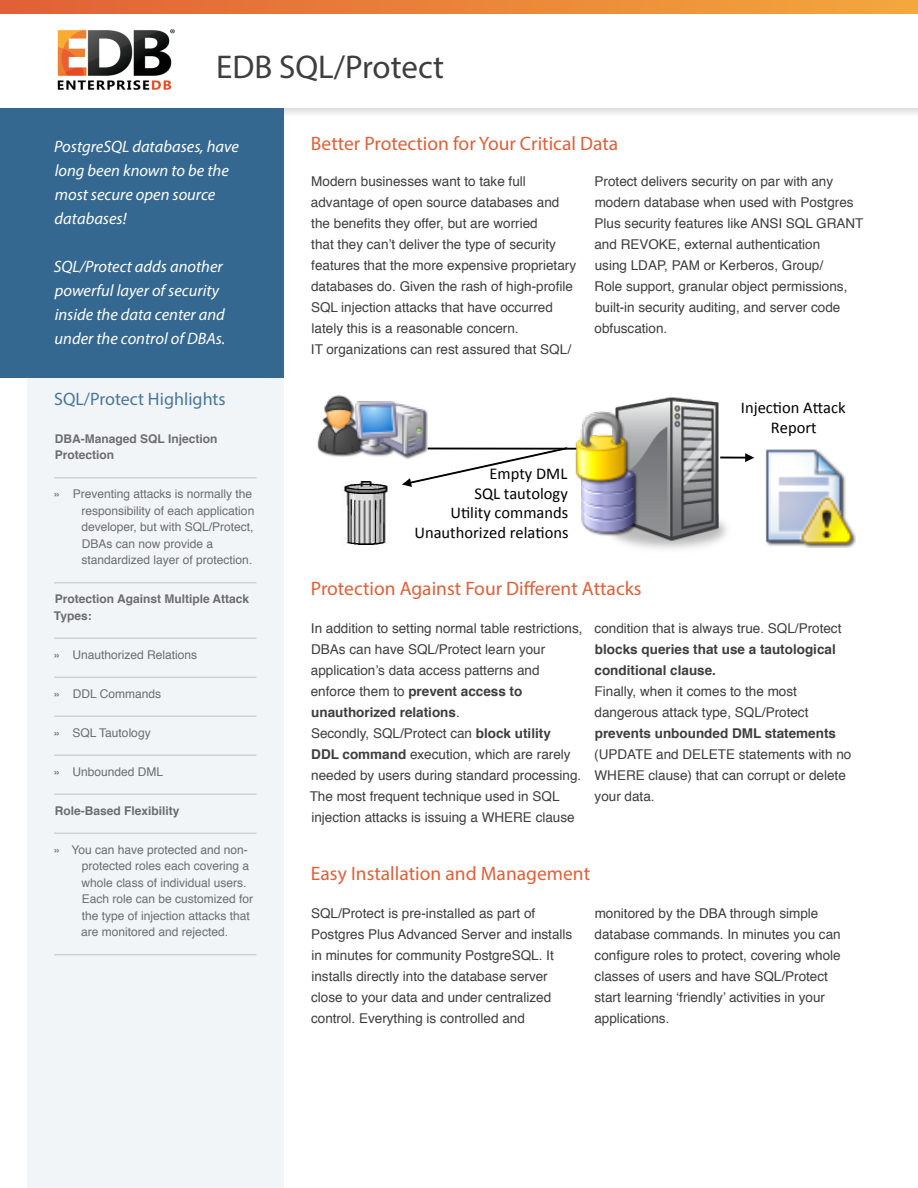
<style>
.page{position:relative;width:918px;height:1188px;background:#fff}
.page>*{position:absolute;margin:0;border:0;box-sizing:border-box;transform-origin:0 0}
.t1{font:33px "Myriad Pro";color:#3e3e3f}
.t2{font:19.5px "Myriad Pro";color:#e15f37}
.t3{font:18px "Myriad Pro";color:#49779c}
.quote{font:italic 16.5px/24px "Myriad Pro";color:#fff}
.t4{font:16.5px/19.5px "Calibri";color:#000;text-align:right}
.Body{font:13.5px/21px "Helvetica";color:#3e3e3f}
.Body__no_columns{font:13.5px/21px "Helvetica";color:#3e3e3f}
.Body-2{font:700 13.5px/21px "Helvetica";color:#3e3e3f}
.t5{font:12px/16.5px "Helvetica";color:#6c6d70}
.sidebar{font:700 12px/16.5px "Helvetica";color:#6c6d70}
.s1{font-weight:700}
.s2{font-weight:400}
</style>
<div class="page">
<div style="left:27px;top:108px;width:257px;height:1080px;background:#f1f5f7"></div>
<img style="left:57px;top:29px;width:118px;height:61px">
<svg style="left:284px;top:108px;width:634px;height:6px;fill:#e7e7e7"></svg>
<svg style="left:0;top:0;width:918px;height:6px;background:#ea8339"></svg>
<svg style="left:0;top:6px;width:918px;height:8px;background:#ea8339"></svg>
<hr style="left:54px;top:477px;width:202px;height:1px;background:#d1d2d4">
<hr style="left:54px;top:582px;width:202px;height:2px;background:#d1d2d4">
<hr style="left:54px;top:638px;width:202px;height:1px;background:#d1d2d4">
<hr style="left:54px;top:676px;width:202px;height:2px;background:#d1d2d4">
<hr style="left:54px;top:716px;width:202px;height:1px;background:#d1d2d4">
<hr style="left:54px;top:754px;width:202px;height:2px;background:#d1d2d4">
<hr style="left:54px;top:794px;width:202px;height:1px;background:#d1d2d4">
<hr style="left:54px;top:832px;width:202px;height:2px;background:#d1d2d4">
<hr style="left:54px;top:954px;width:202px;height:2px;background:#d1d2d4">
<div style="left:0;top:108px;width:284px;height:270px;background:#356891"></div>
<img style="left:599px;top:397px;width:128px;height:152px">
<img style="left:581px;top:466px;width:62px;height:72px">
<img style="left:575px;top:412px;width:65px;height:72px">
<img style="left:317px;top:395px;width:39px;height:62px">
<img style="left:356px;top:401px;width:72px;height:56px">
<svg style="left:402px;top:446px;width:174px;height:41px"></svg>
<svg style="left:720px;top:453px;width:34px;height:9px"></svg>
<img style="left:765px;top:449px;width:90px;height:99px">
<img style="left:342px;top:482px;width:48px;height:62px">
<p class="t1" style="left:216px;top:46px;width:229px">EDB SQL/Protect</p>
<p class="quote" style="left:54px;top:134px;width:186px">PostgreSQL databases, have long been known to be the most secure open source databases!</p>
<p class="quote" style="left:54px;top:254px;width:173px">SQL/Protect adds another powerful layer of security inside the data center and under the control of DBAs.</p>
<p class="t3" style="left:54px;top:388px;width:173px">SQL/Protect Highlights</p>
<p class="sidebar" style="left:55px;top:430px;width:164px">DBA-Managed SQL Injection<br>Protection</p>
<p class="t5" style="left:81px;top:486px;width:174px;text-indent:-28px">» Preventing attacks is normally the responsibility of each application developer, but with SQL/Protect,<br>DBAs can now provide a standardized layer of protection.</p>
<p class="sidebar" style="left:54px;top:591px;width:197px">Protection Against Multiple Attack<br>Types:</p>
<p class="t5" style="left:54px;top:646px;width:145px">» Unauthorized Relations</p>
<p class="t5" style="left:54px;top:685px;width:109px">» DDL Commands</p>
<p class="t5" style="left:54px;top:724px;width:99px">» SQL Tautology</p>
<p class="t5" style="left:54px;top:763px;width:111px">» Unbounded DML</p>
<p class="sidebar" style="left:55px;top:802px;width:126px">Role-Based Flexibility</p>
<p class="t5" style="left:81px;top:841px;width:173px;text-indent:-28px">» You can have protected and non&shy;protected roles each covering a whole class of individual users.<br>Each role can be customized for the type of injection attacks that are monitored and rejected.</p>
<p class="t2" style="left:311px;top:131px;width:309px">Better Protection for Your Critical Data</p>
<p class="Body__no_columns" style="left:311px;top:171px;width:267px">Modern businesses want to take full advantage of open source databases and the benefits they offer, but are worried<br>that they can’t deliver the type of security features that the more expensive proprietary databases do. Given the rash of high-profile SQL injection attacks that have occurred lately this is a reasonable concern.</p>
<p class="Body__no_columns" style="left:311px;top:339px;width:262px">IT organizations can rest assured that SQL/</p>
<p class="t4" style="left:414px;top:464px;width:156px">Empty DML<br>SQL tautology<br>U2lity commands<br>Unauthorized rela2ons</p>
<p class="Body__no_columns" style="left:594px;top:171px;width:271px">Protect delivers security on par with any modern database when used with Postgres Plus security features like ANSI SQL GRANT and REVOKE, external authentication<br>using LDAP, PAM or Kerberos, Group/<br>Role support, granular object permissions, built-in security auditing, and server code obfuscation.</p>
<p class="t4" style="left:741px;top:398px;width:106px;text-align:center">Injec2on A?ack<br>Report</p>
<p class="t2" style="left:311px;top:577px;width:332px">Protection Against Four Different Attacks</p>
<p class="Body" style="left:311px;top:618px;width:273px">In addition to setting normal table restrictions, DBAs can have SQL/Protect learn your application’s data access patterns and enforce them to <span class="s1">prevent access to unauthorized relations</span>.</p>
<p class="Body" style="left:311px;top:723px;width:272px">Secondly, SQL/Protect can <span class="s1">block utility<br>DDL command</span> execution, which are rarely needed by users during standard processing.</p>
<p class="Body" style="left:310px;top:786px;width:267px">The most frequent technique used in SQL injection attacks is issuing a WHERE clause</p>
<p class="Body-2" style="left:595px;top:618px;width:248px"><span class="s2">condition that is always true. SQL/Protect </span>blocks queries that use a tautological conditional clause.</p>
<p class="Body" style="left:594px;top:681px;width:259px">Finally, when it comes to the most dangerous attack type, SQL/Protect <span class="s1">prevents unbounded DML statements </span>(UPDATE and DELETE statements with no<br>WHERE clause) that can corrupt or delete your data.</p>
<p class="t2" style="left:311px;top:861px;width:281px">Easy Installation and Management</p>
<p class="Body" style="left:311px;top:903px;width:263px">SQL/Protect is pre-installed as part of Postgres Plus Advanced Server and installs in minutes for community PostgreSQL. It installs directly into the database server close to your data and under centralized control. Everything is controlled and</p>
<p class="Body" style="left:594px;top:903px;width:248px">monitored by the DBA through simple database commands. In minutes you can configure roles to protect, covering whole classes of users and have SQL/Protect start learning ‘friendly’ activities in your applications.</p>
</div>
